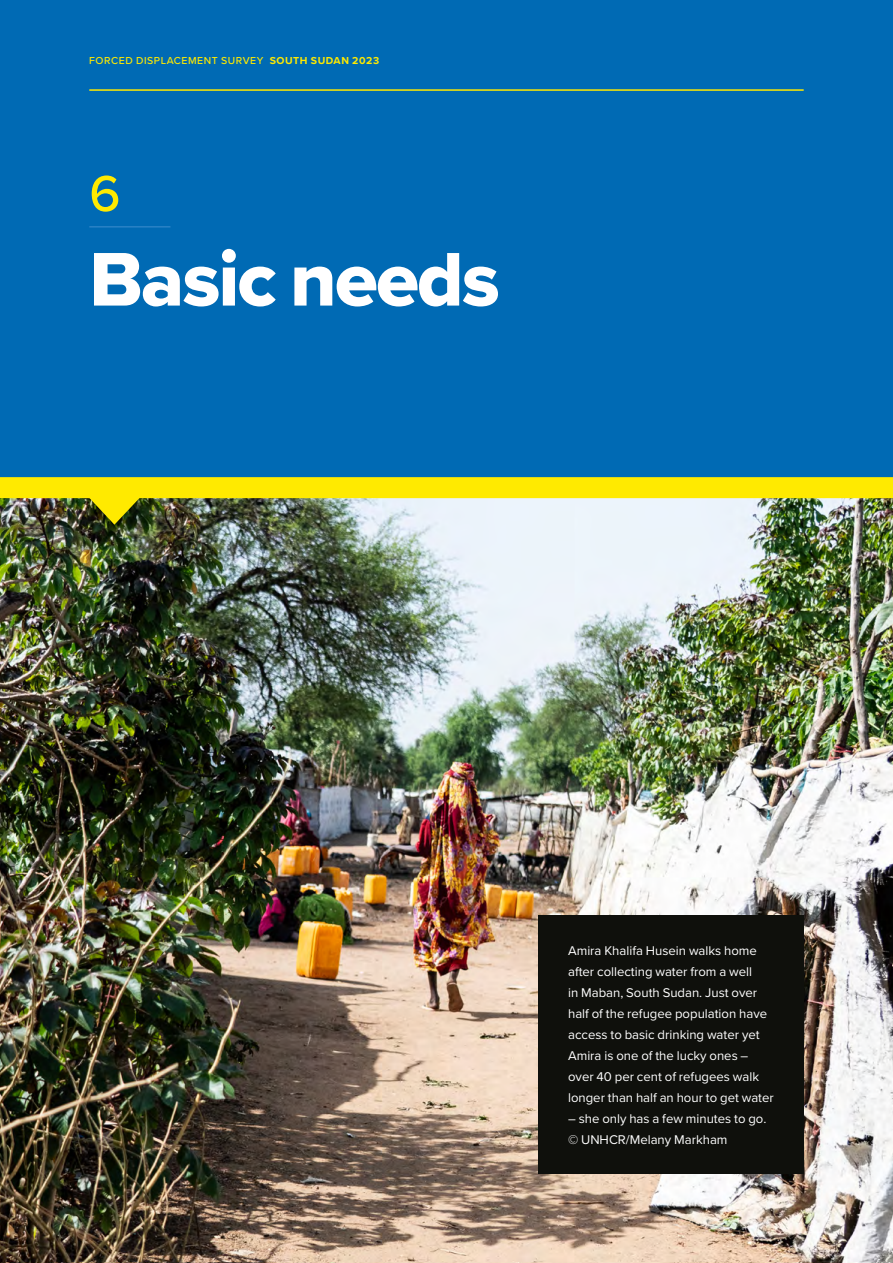
<style>
.page{position:relative;width:893px;height:1263px;background:#006ab4}
.page>*{position:absolute;margin:0;border:0;box-sizing:border-box;transform-origin:0 0}
.t1{font:78.75px "Proxima Nova Extrabld";letter-spacing:-.025em;color:#fff}
.t2{font:500 52.5px "Proxima Nova";color:#ffea00}
.t3{font:700 50.4px "Proxima Nova";color:#ffea00;scale:1.63 1}
.t4{font:13.2px/21px "Proxima Nova";color:#fff}
.t5{font:500 10.5px "Proxima Nova";letter-spacing:.05em;color:#ffea00}
.t6{font:700 10.5px "Proxima Nova";letter-spacing:.05em;color:#ffea00}
.s1{font-weight:700}
</style>
<div class="page">
<img style="left:0;top:498px;width:893px;height:765px">
<div style="left:538px;top:915px;width:266px;height:238px;background:#0f100c"></div>
<div style="left:538px;top:1104px;width:266px;height:70px;background:#0f100c"></div>
<hr style="left:89px;top:226px;width:81px;height:2px;background:#2a82c5">
<div style="left:0;top:477px;width:893px;height:21px;background:#ffea00"></div>
<hr style="left:89px;top:89px;width:715px;height:2px;background:#ffea00">
<p class="t5" style="left:89px;top:53px;width:196px">FORCED DISPLACEMENT SURVEY <span class="s1">SOUTH</span></p>
<p class="t6" style="left:311px;top:53px;width:16px">SUDAN</p>
<p class="t6" style="left:352px;top:53px;width:28px">2023</p>
<h2 class="t2" style="left:89px;top:154px;width:33px">6</h2>
<h1 class="t1" style="left:89px;top:221px;width:412px">Basic needs</h1>
<h3 class="t3" style="left:89px;top:469px;width:32px">▼</h3>
<p class="t4" style="left:568px;top:939px;width:207px">Amira Khalifa Husein walks home after collecting water from a well<br>in Maban, South Sudan. Just over half of the refugee population have access to basic drinking water yet Amira is one of the lucky ones – over 40 per cent of refugees walk longer than half an hour to get water</p>
<p class="t4" style="left:568px;top:1107px;width:200px">– she only has a few minutes to go. © UNHCR/Melany Markham</p>
</div>
